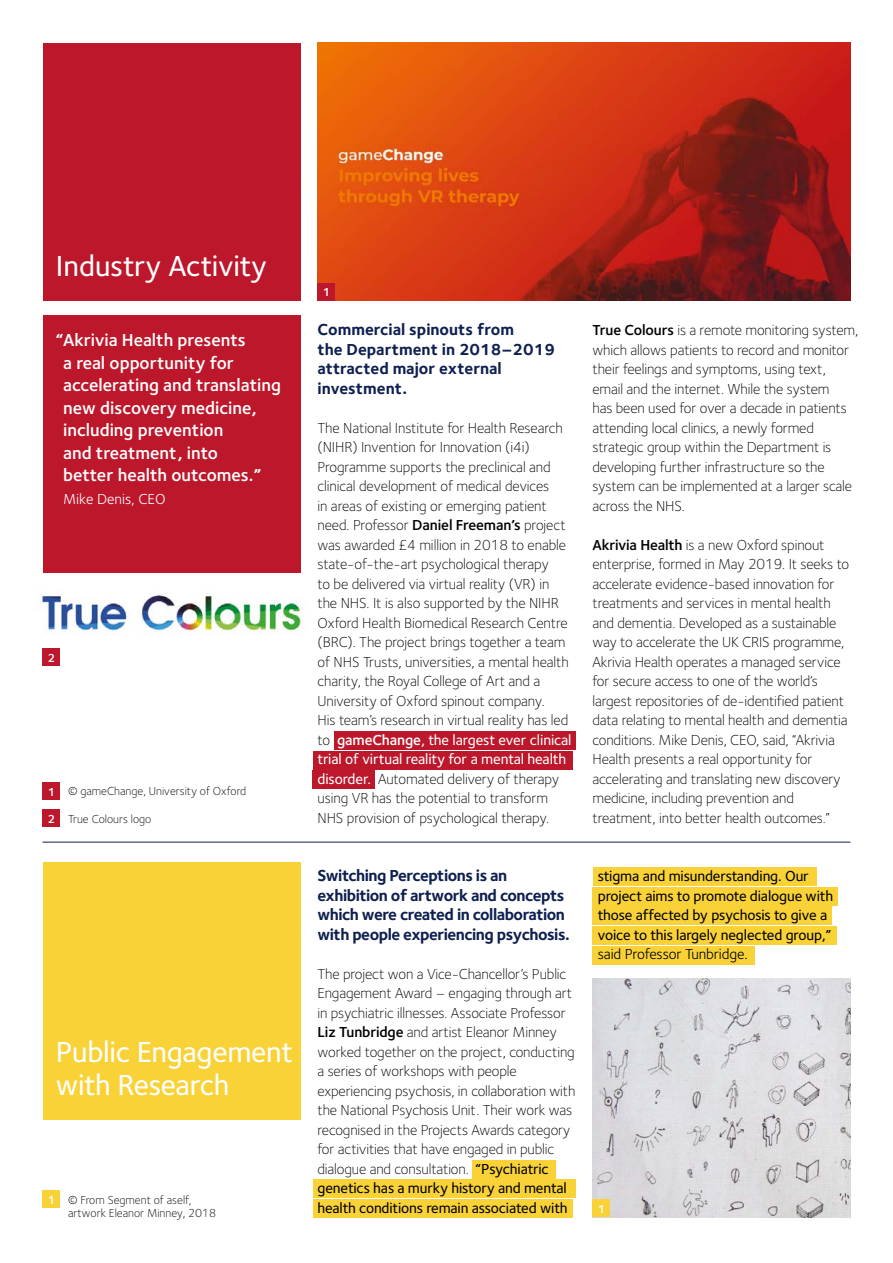
<style>
.page{position:relative;width:893px;height:1263px;background:#fff}
.page>*{position:absolute;margin:0;border:0;box-sizing:border-box;transform-origin:0 0}
.t1{font:500 30px/33px "Foundry Sterling";letter-spacing:-.01em;color:#fff}
.t2{font:600 18px/22.5px "Foundry Sterling";color:#fff}
.t3{font:700 16.5px/19.5px "Foundry Sterling";letter-spacing:-.03em;color:#0e2050}
.t4{font:700 16.5px/19.5px "Foundry Sterling";color:#0e2050}
.t5{font:300 15px/19.5px "Foundry Sterling";letter-spacing:-.01em;color:#000}
.t6{font:500 15px/19.5px "Foundry Sterling";letter-spacing:-.01em;color:#000}
.t7{font:15px "Foundry Sterling";color:#fff}
.t8{font:300 12px/13.5px "Foundry Sterling";color:#000}
.t9{font:600 12px "Foundry Sterling";color:#fff}
.s1{font-weight:600}
.s2{font-weight:600;color:#fff}
.s3{font-weight:500;color:#fff}
.s4{font-weight:500}
.s5{font-weight:400}
</style>
<div class="page">
<div style="left:593px;top:946px;width:162px;height:18px;background:#f9d238"></div>
<div style="left:334px;top:731px;width:241px;height:18px;background:#bd172b"></div>
<div style="left:313px;top:751px;width:259px;height:18px;background:#bd172b"></div>
<div style="left:313px;top:771px;width:62px;height:18px;background:#bd172b"></div>
<div style="left:43px;top:43px;width:257px;height:257px;background:#bd172b"></div>
<img style="left:317px;top:43px;width:533px;height:257px">
<div style="left:43px;top:315px;width:257px;height:258px;background:#bd172b"></div>
<img style="left:40px;top:594px;width:264px;height:39px">
<div style="left:43px;top:782px;width:17px;height:18px;background:#bd172b"></div>
<div style="left:43px;top:648px;width:17px;height:18px;background:#bd172b"></div>
<div style="left:43px;top:862px;width:257px;height:257px;background:#f9d238"></div>
<img style="left:592px;top:979px;width:258px;height:238px">
<div style="left:43px;top:1190px;width:17px;height:18px;background:#f9d238"></div>
<div style="left:592px;top:1199px;width:18px;height:18px;background:#f9d238"></div>
<div style="left:472px;top:1160px;width:83px;height:18px;background:#f9d238"></div>
<div style="left:313px;top:1180px;width:262px;height:18px;background:#f9d238"></div>
<div style="left:313px;top:1199px;width:259px;height:18px;background:#f9d238"></div>
<div style="left:593px;top:867px;width:223px;height:18px;background:#f9d238"></div>
<div style="left:593px;top:887px;width:245px;height:18px;background:#f9d238"></div>
<div style="left:593px;top:906px;width:239px;height:19px;background:#f9d238"></div>
<div style="left:593px;top:926px;width:244px;height:18px;background:#f9d238"></div>
<hr style="left:43px;top:842px;width:807px;height:1px;background:#0e2050">
<div style="left:317px;top:283px;width:18px;height:17px;background:#bd172b"></div>
<div style="left:43px;top:809px;width:17px;height:18px;background:#bd172b"></div>
<p class="t1" style="left:56px;top:249px;width:212px">Industry Activity</p>
<p class="t2" style="left:63px;top:329px;width:219px;text-indent:-7px">“Akrivia Health presents<br>a real opportunity for accelerating and translating new discovery medicine, including prevention<br>and treatment, into<br>better health outcomes.”</p>
<p class="t7" style="left:63px;top:490px;width:104px">Mike Denis, CEO</p>
<p class="t9" style="left:48px;top:650px;width:9px">2</p>
<p class="t9" style="left:48px;top:784px;width:9px">1</p>
<p class="t8" style="left:68px;top:784px;width:180px">© gameChange, University of Oxford</p>
<p class="t9" style="left:48px;top:812px;width:9px">2</p>
<p class="t8" style="left:68px;top:812px;width:85px">True Colours logo</p>
<p class="t1" style="left:56px;top:1035px;width:238px">Public Engagement with Research</p>
<p class="t9" style="left:48px;top:1192px;width:9px">1</p>
<p class="t8" style="left:68px;top:1193px;width:150px">© From Segment of aself, artwork Eleanor Minney, 2018</p>
<p class="t9" style="left:323px;top:285px;width:9px">1</p>
<p class="t4" style="left:317px;top:319px;width:239px">Commercial spinouts from<br>the Department in 2018–2019 attracted major external investment.</p>
<p class="t5" style="left:317px;top:418px;width:255px">The National Institute for Health Research (NIHR) Invention for Innovation (i4i)<br>Programme supports the preclinical and clinical development of medical devices<br>in areas of existing or emerging patient need. Professor <span class="s1">Daniel Freeman’s</span> project was awarded £4 million in 2018 to enable state-of-the-art psychological therapy<br>to be delivered via virtual reality (VR) in the NHS. It is also supported by the NIHR Oxford Health Biomedical Research Centre (BRC). The project brings together a team of NHS Trusts, universities, a mental health charity, the Royal College of Art and a University of Oxford spinout company.<br>His team’s research in virtual reality has led to <span class="s2">gameChange</span><span class="s3">, the largest ever clinical trial of virtual reality for a mental health disorder.</span> Automated delivery of therapy using VR has the potential to transform NHS provision of psychological therapy.</p>
<p class="t3" style="left:317px;top:865px;width:254px">Switching Perceptions is an exhibition of artwork and concepts which were created in collaboration with people experiencing psychosis.</p>
<p class="t5" style="left:317px;top:964px;width:259px">The project won a Vice-Chancellor’s Public Engagement Award – engaging through art in psychiatric illnesses. Associate Professor <span class="s1">Liz Tunbridge</span> and artist Eleanor Minney worked together on the project, conducting a series of workshops with people experiencing psychosis, in collaboration with the National Psychosis Unit. Their work was recognised in the Projects Awards category for activities that have engaged in public dialogue and consultation. <span class="s4">“Psychiatric genetics has a murky history and mental health conditions remain associated with</span></p>
<p class="t5" style="left:592px;top:320px;width:267px"><span class="s1">True Colours</span> is a remote monitoring system, which allows patients to record and monitor their feelings and symptoms, using text, email and the internet. While the system<br>has been used for over a decade in patients attending local clinics, a newly formed strategic group within the Department is developing further infrastructure so the system can be implemented at a larger scale across the NHS.</p>
<p class="t5" style="left:592px;top:535px;width:258px"><span class="s1">Akrivia Health</span> is a new Oxford spinout enterprise, formed in May 2019. It seeks to accelerate evidence-based innovation for treatments and services in mental health and dementia. Developed as a sustainable way to accelerate the UK CRIS programme, Akrivia Health operates a managed service for secure access to one of the world’s largest repositories of de-identified patient data relating to mental health and dementia conditions. Mike Denis, CEO, said, “Akrivia Health presents a real opportunity for accelerating and translating new discovery medicine, including prevention and treatment, into better health outcomes.”</p>
<p class="t6" style="left:598px;top:866px;width:237px">stigma and misunderstanding. Our project aims to promote dialogue with those affected by psychosis to give a voice to this largely neglected group,” <span class="s5">said Professor Tunbridge.</span></p>
<p class="t9" style="left:598px;top:1202px;width:9px">1</p>
</div>
